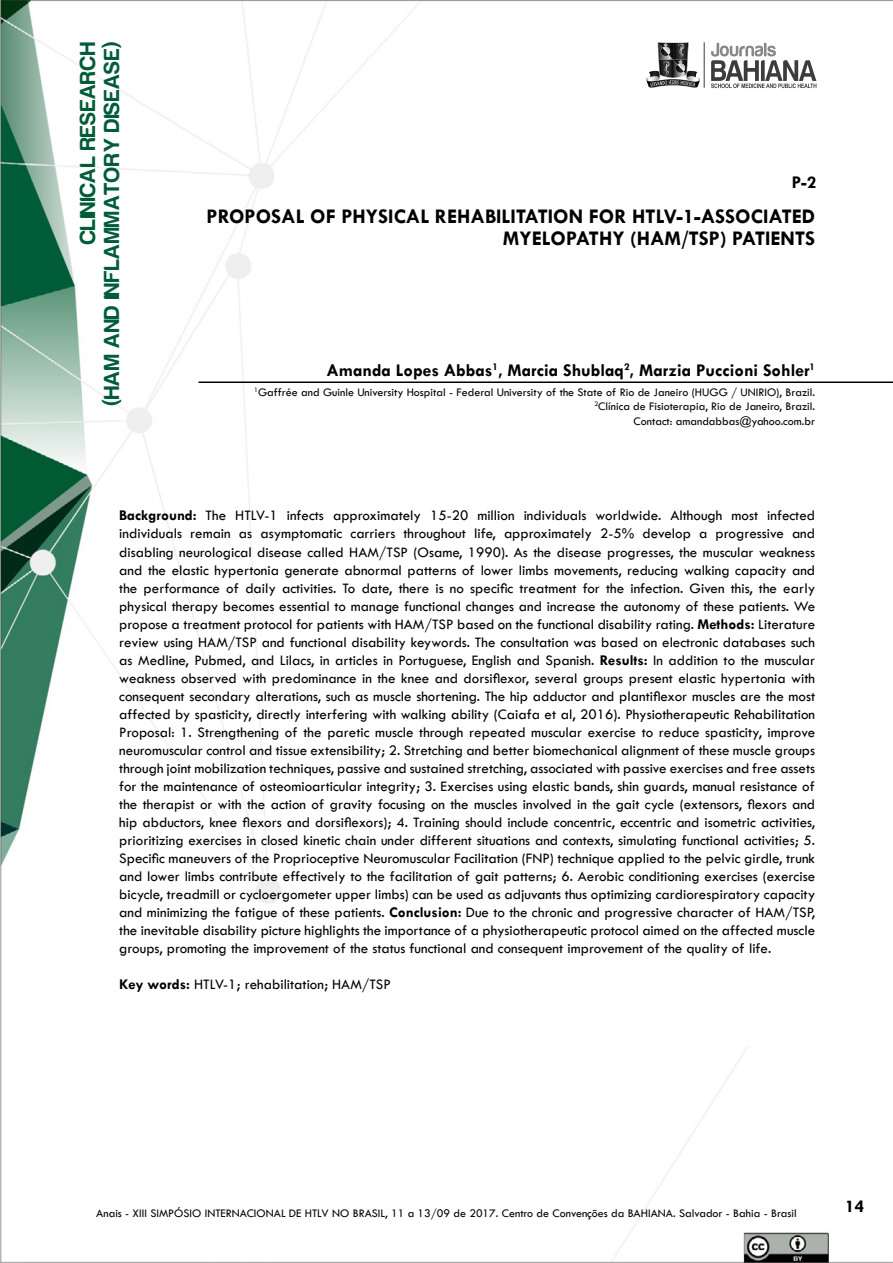
<style>
.page{position:relative;width:893px;height:1263px;background:#fff}
.page>*{position:absolute;margin:0;border:0;box-sizing:border-box;transform-origin:0 0}
.t1{font:22.5px/24px "Harabara";letter-spacing:.02em;color:#015c39;text-align:right}
.t2{font:700 21px/22.5px "Tw Cen";color:#000;text-align:right}
.t3{font:700 18px "Tw Cen";color:#000}
.t4{font:15px/18px "Tw Cen";color:#000;text-align:justify}
.t5{font:12px/14.4px "Tw Cen";color:#000;text-align:right}
.s1{font-weight:700}
</style>
<div class="page">
<img style="left:0;top:0;width:893px;height:1262px">
<hr style="left:704px;top:42px;width:1px;height:46px;background:#3c3c3b">
<svg style="left:711px;top:43px;width:105px;height:45px"></svg>
<svg style="left:646px;top:42px;width:54px;height:46px"></svg>
<hr style="left:199px;top:381px;width:694px;height:2px;background:#000">
<h1 class="t1" style="left:76px;top:405px;width:364px;rotate:-90deg">CLINICAL RESEARCH<br>(HAM AND INFLAMMATORY DISEASE)</h1>
<p class="t3" style="left:792px;top:171px;width:26px">P-2</p>
<h2 class="t2" style="left:206px;top:204px;width:610px">PROPOSAL OF PHYSICAL REHABILITATION FOR HTLV-1-ASSOCIATED<br>MYELOPATHY (HAM/TSP) PATIENTS</h2>
<p class="t3" style="left:326px;top:360px;width:490px">Amanda Lopes Abbas<sup>1</sup>, Marcia Shublaq<sup>2</sup>, Marzia Puccioni Sohler<sup>1</sup></p>
<p class="t5" style="left:254px;top:385px;width:562px"><sup>1</sup>Gaffrée and Guinle University Hospital - Federal University of the State of Rio de Janeiro (HUGG / UNIRIO), Brazil.<br><sup>2</sup>Clínica de Fisioterapia, Rio de Janeiro, Brazil.<br>Contact: amandabbas@yahoo.com.br</p>
<p class="t4" style="left:119px;top:507px;width:697px"><span class="s1">Background:</span> The HTLV-1 infects approximately 15-20 million individuals worldwide. Although most infected individuals remain as asymptomatic carriers throughout life, approximately 2-5% develop a progressive and disabling neurological disease called HAM/TSP (Osame, 1990). As the disease progresses, the muscular weakness and the elastic hypertonia generate abnormal patterns of lower limbs movements, reducing walking capacity and the performance of daily activities. To date, there is no specific treatment for the infection. Given this, the early physical therapy becomes essential to manage functional changes and increase the autonomy of these patients. We propose a treatment protocol for patients with HAM/TSP based on the functional disability rating. <span class="s1">Methods:</span> Literature review using HAM/TSP and functional disability keywords. The consultation was based on electronic databases such as Medline, Pubmed, and Lilacs, in articles in Portuguese, English and Spanish. <span class="s1">Results:</span> In addition to the muscular weakness observed with predominance in the knee and dorsiflexor, several groups present elastic hypertonia with consequent secondary alterations, such as muscle shortening. The hip adductor and plantiflexor muscles are the most affected by spasticity, directly interfering with walking ability (Caiafa et al, 2016). Physiotherapeutic Rehabilitation Proposal: 1. Strengthening of the paretic muscle through repeated muscular exercise to reduce spasticity, improve neuromuscular control and tissue extensibility; 2. Stretching and better biomechanical alignment of these muscle groups through joint mobilization techniques, passive and sustained stretching, associated with passive exercises and free assets for the maintenance of osteomioarticular integrity; 3. Exercises using elastic bands, shin guards, manual resistance of the therapist or with the action of gravity focusing on the muscles involved in the gait cycle (extensors, flexors and hip abductors, knee flexors and dorsiflexors); 4. Training should include concentric, eccentric and isometric activities, prioritizing exercises in closed kinetic chain under different situations and contexts, simulating functional activities; 5.<br>Specific maneuvers of the Proprioceptive Neuromuscular Facilitation (FNP) technique applied to the pelvic girdle, trunk and lower limbs contribute effectively to the facilitation of gait patterns; 6. Aerobic conditioning exercises (exercise bicycle, treadmill or cycloergometer upper limbs) can be used as adjuvants thus optimizing cardiorespiratory capacity and minimizing the fatigue of these patients. <span class="s1">Conclusion:</span> Due to the chronic and progressive character of HAM/TSP, the inevitable disability picture highlights the importance of a physiotherapeutic protocol aimed on the affected muscle groups, promoting the improvement of the status functional and consequent improvement of the quality of life.</p>
<p class="t4" style="left:119px;top:975px;width:273px"><span class="s1">Key words:</span> HTLV-1; rehabilitation; HAM/TSP</p>
<p class="t5" style="left:96px;top:1206px;width:702px">Anais - XIII SIMPÓSIO INTERNACIONAL DE HTLV NO BRASIL, 11 a 13/09 de 2017. Centro de Convenções da BAHIANA. Salvador - Bahia - Brasil</p>
<p class="t3" style="left:845px;top:1195px;width:21px">14</p>
</div>
